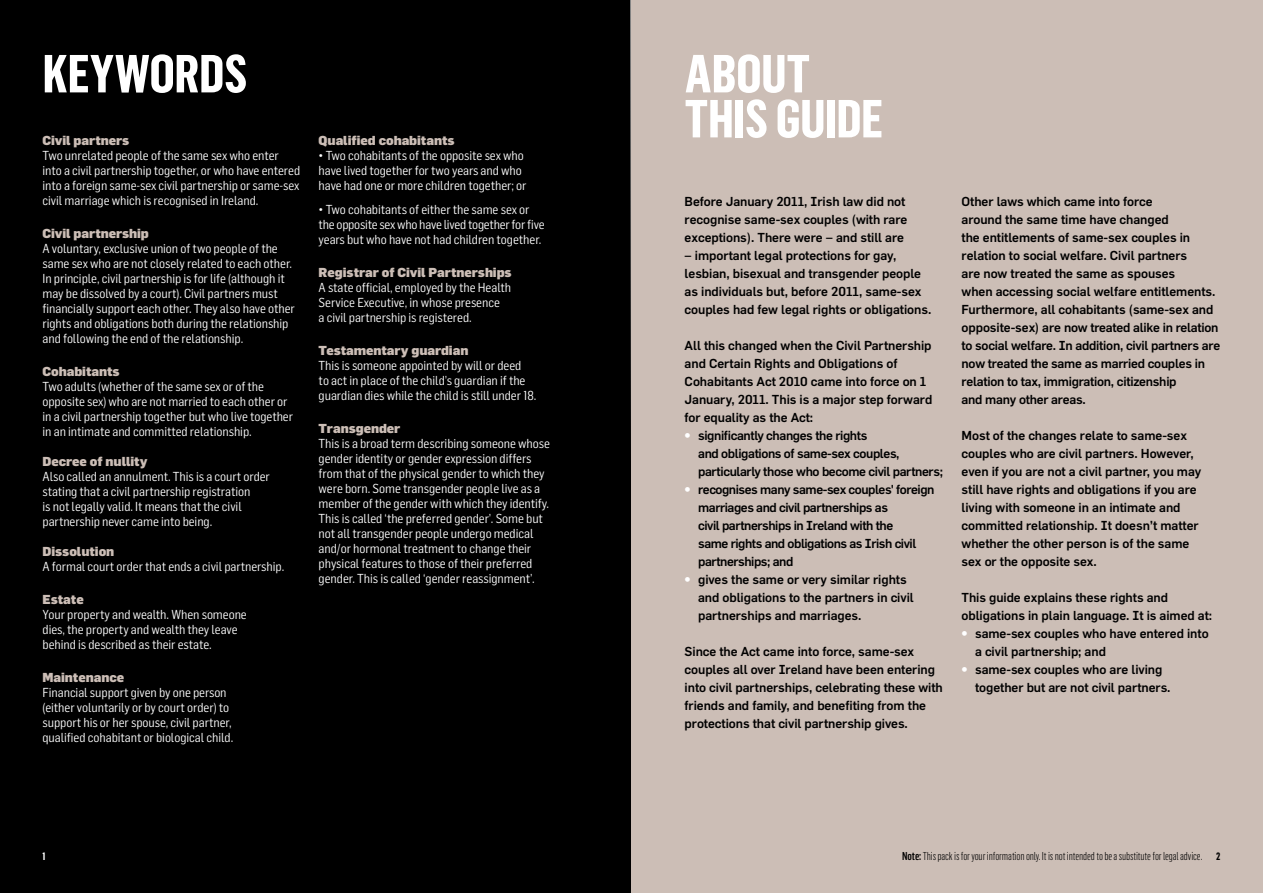
<style>
.page{position:relative;width:1263px;height:893px;background:#fff}
.page>*{position:absolute;margin:0;border:0;box-sizing:border-box;transform-origin:0 0}
.t1{font:700 52.5px/45px "Flama Condensed";letter-spacing:-.005em;color:#fff}
.t2{font:12.75px/15px "Flama Semicondensed";letter-spacing:-.005em;color:#fff}
.t3{font:500 12.75px/18px "Flama";letter-spacing:-.005em;color:#000}
.t4{font:900 12.75px "Flama";letter-spacing:-.005em;color:#ccbeb6}
.t5{font:500 12.75px/18px "Flama";letter-spacing:-.035em;color:#000}
.t6{font:500 12.75px/18px "Flama";letter-spacing:-.03em;color:#000}
.t7{font:300 11.25px "Flama Condensed";letter-spacing:-.01em;color:#000}
.t8{font:700 10.5px "Flama Condensed";color:#fff}
.s1{font-weight:900;color:#fff}
.s2{font-weight:500}
.s3{font-weight:700;font-size:10.5px}
</style>
<div class="page">
<div style="left:0;top:0;width:631px;height:893px;background:#000"></div>
<div style="left:631px;top:0;width:632px;height:893px;background:#ccbeb6"></div>
<h1 class="t1" style="left:43px;top:50px;width:206px">KEYWORDS</h1>
<p class="t4" style="left:43px;top:132px;width:88px">Civil partners</p>
<p class="t2" style="left:43px;top:147px;width:259px">Two unrelated people of the same sex who enter into a civil partnership together, or who have entered into a foreign same-sex civil partnership or same-sex civil marriage which is recognised in Ireland.</p>
<p class="t4" style="left:43px;top:225px;width:108px">Civil partnership</p>
<p class="t2" style="left:43px;top:240px;width:254px">A voluntary, exclusive union of two people of the same sex who are not closely related to each other.<br>In principle, civil partnership is for life (although it may be dissolved by a court). Civil partners must financially support each other. They also have other rights and obligations both during the relationship and following the end of the relationship.</p>
<p class="t4" style="left:43px;top:363px;width:79px">Cohabitants</p>
<p class="t2" style="left:43px;top:378px;width:252px">Two adults (whether of the same sex or of the opposite sex) who are not married to each other or in a civil partnership together but who live together in an intimate and committed relationship.</p>
<p class="t4" style="left:43px;top:453px;width:106px">Decree of nullity</p>
<p class="t2" style="left:43px;top:468px;width:229px">Also called an annulment. This is a court order stating that a civil partnership registration<br>is not legally valid. It means that the civil partnership never came into being.</p>
<p class="t4" style="left:43px;top:543px;width:73px">Dissolution</p>
<p class="t2" style="left:43px;top:558px;width:243px">A formal court order that ends a civil partnership.</p>
<p class="t4" style="left:43px;top:591px;width:43px">Estate</p>
<p class="t2" style="left:43px;top:606px;width:206px">Your property and wealth. When someone dies, the property and wealth they leave behind is described as their estate.</p>
<p class="t4" style="left:43px;top:669px;width:83px">Maintenance</p>
<p class="t2" style="left:43px;top:684px;width:192px">Financial support given by one person (either voluntarily or by court order) to support his or her spouse, civil partner, qualified cohabitant or biological child.</p>
<p class="t4" style="left:319px;top:132px;width:137px">Qualified cohabitants</p>
<p class="t2" style="left:319px;top:148px;width:209px">• Two cohabitants of the opposite sex who have lived together for two years and who have had one or more children together; or</p>
<p class="t2" style="left:319px;top:201px;width:227px">• Two cohabitants of either the same sex or the opposite sex who have lived together for five years but who have not had children together.</p>
<p class="t4" style="left:319px;top:264px;width:195px">Registrar of Civil Partnerships</p>
<p class="t2" style="left:319px;top:279px;width:194px">A state official, employed by the Health<br>Service Executive, in whose presence<br>a civil partnership is registered.</p>
<p class="t4" style="left:319px;top:342px;width:151px">Testamentary guardian</p>
<p class="t2" style="left:319px;top:357px;width:219px">This is someone appointed by will or deed<br>to act in place of the child’s guardian if the guardian dies while the child is still under 18.</p>
<p class="t4" style="left:319px;top:420px;width:83px">Transgender</p>
<p class="t2" style="left:319px;top:435px;width:233px">This is a broad term describing someone whose gender identity or gender expression differs from that of the physical gender to which they were born. Some transgender people live as a member of the gender with which they identify.<br>This is called ‘the preferred gender’. Some but not all transgender people undergo medical and/or hormonal treatment to change their physical features to those of their preferred gender. This is called ‘gender reassignment’.</p>
<h1 class="t1" style="left:685px;top:50px;width:200px">ABOUT<br>THIS GUIDE</h1>
<p class="t3" style="left:685px;top:192px;width:224px">Before January 2011, Irish law did not recognise same-sex couples (with rare exceptions). There were – and still are</p>
<p class="t3" style="left:685px;top:246px;width:248px">– important legal protections for gay, lesbian, bisexual and transgender people as individuals but, before 2011, same-sex couples had few legal rights or obligations.</p>
<p class="t3" style="left:685px;top:336px;width:249px">All this changed when the Civil Partnership and Certain Rights and Obligations of Cohabitants Act 2010 came into force on 1<br>January, 2011. This is a major step forward for equality as the Act:</p>
<p class="t6" style="left:698px;top:426px;width:246px;text-indent:-14px"><span class="s1">•</span> significantly changes the rights<br>and obligations of same-sex couples, particularly those who become civil partners;</p>
<p class="t5" style="left:698px;top:480px;width:238px;text-indent:-14px"><span class="s1">•</span> recognises many same-sex couples' foreign marriages and civil partnerships as<br>civil partnerships in Ireland with the<br>same rights and obligations as Irish civil partnerships; and</p>
<p class="t3" style="left:698px;top:570px;width:217px;text-indent:-14px"><span class="s1">•</span> gives the same or very similar rights and obligations to the partners in civil partnerships and marriages.</p>
<p class="t3" style="left:685px;top:642px;width:260px">Since the Act came into force, same-sex couples all over Ireland have been entering into civil partnerships, celebrating these with friends and family, and benefiting from the protections that civil partnership gives.</p>
<p class="t3" style="left:961px;top:192px;width:260px">Other laws which came into force<br>around the same time have changed<br>the entitlements of same-sex couples in relation to social welfare. Civil partners<br>are now treated the same as spouses<br>when accessing social welfare entitlements.<br>Furthermore, all cohabitants (same-sex and opposite-sex) are now treated alike in relation to social welfare. In addition, civil partners are now treated the same as married couples in relation to tax, immigration, citizenship<br>and many other areas.</p>
<p class="t3" style="left:961px;top:426px;width:241px">Most of the changes relate to same-sex couples who are civil partners. However, even if you are not a civil partner, you may still have rights and obligations if you are living with someone in an intimate and committed relationship. It doesn’t matter whether the other person is of the same sex or the opposite sex.</p>
<p class="t3" style="left:961px;top:588px;width:252px">This guide explains these rights and obligations in plain language. It is aimed at:</p>
<p class="t3" style="left:975px;top:624px;width:235px;text-indent:-14px"><span class="s1">•</span> same-sex couples who have entered into a civil partnership; and</p>
<p class="t3" style="left:975px;top:660px;width:197px;text-indent:-14px"><span class="s1">•</span> same-sex couples who are living together but are not civil partners.</p>
<p class="t8" style="left:43px;top:850px;width:5px">1</p>
<p class="t7" style="left:902px;top:849px;width:320px"><span class="s2">Note:</span>This pack is for your information only. It is not intended to be a substitute for legal advice. <span class="s3">2</span></p>
</div>
